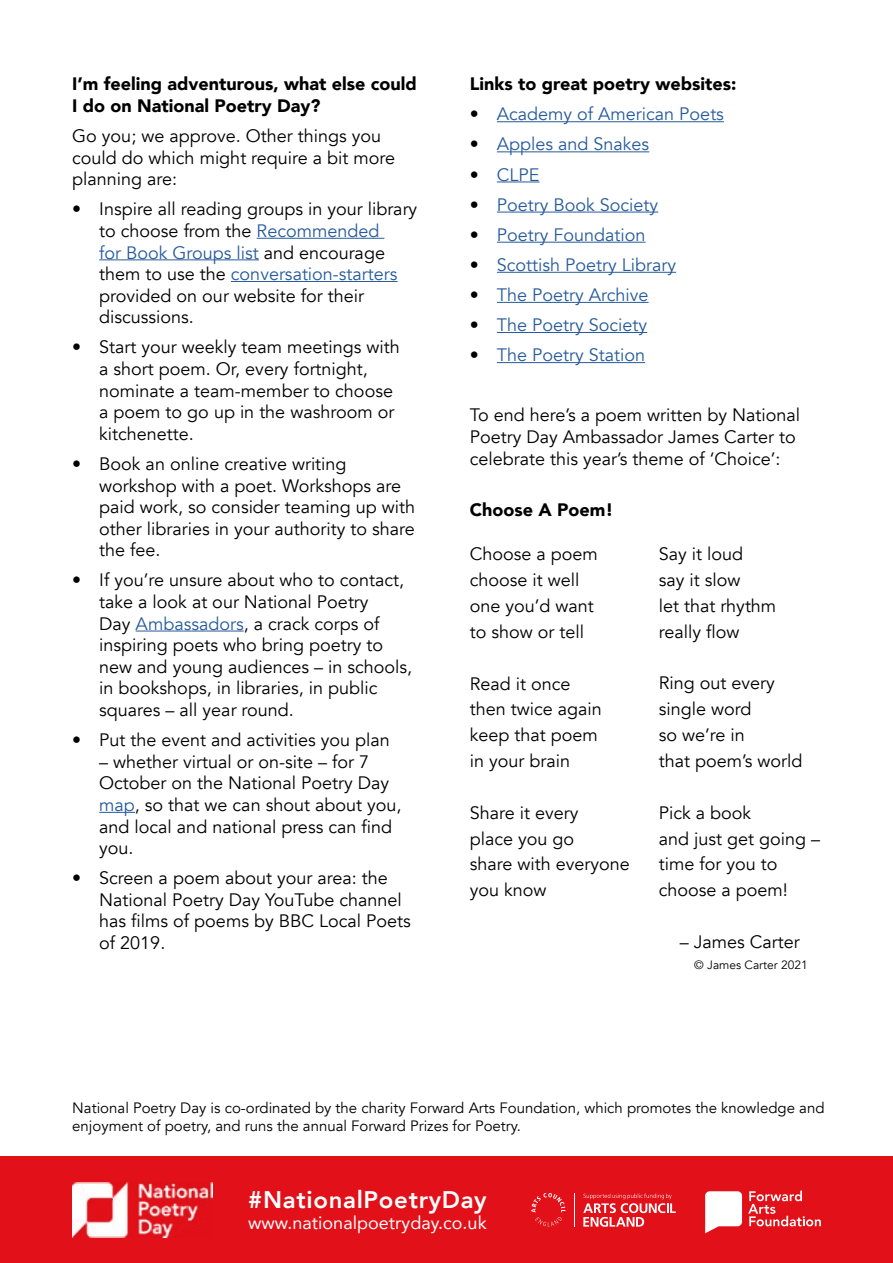
<style>
.page{position:relative;width:893px;height:1263px;background:#fff}
.page>*{position:absolute;margin:0;border:0;box-sizing:border-box;transform-origin:0 0}
.t1{font:800 24px "Avenir";letter-spacing:.03em;color:#fff}
.t2{font:18px/21.6px "Avenir";color:#000}
.t3{font:18px "Avenir";color:#275b9b}
.t4{font:900 18px/21.6px "Avenir";color:#000}
.t5{font:18px "Avenir";color:#fff}
.t6{font:15px/18px "Avenir";color:#000}
.t7{font:12px "Avenir";color:#000}
.s1{color:#275b9b}
.s2{color:#000}
</style>
<div class="page">
<div style="left:0;top:1157px;width:893px;height:106px;background:#e21018"></div>
<svg style="left:583px;top:1193px;width:93px;height:34px"></svg>
<svg style="left:531px;top:1193px;width:34px;height:33px"></svg>
<hr style="left:574px;top:1193px;width:1px;height:33px;background:#fff">
<svg style="left:748px;top:1190px;width:73px;height:36px"></svg>
<svg style="left:705px;top:1191px;width:37px;height:42px;background:#fadbdc"></svg>
<img style="left:72px;top:1182px;width:140px;height:55px">
<hr style="left:257px;top:238px;width:127px;height:1px;background:#275b9b">
<hr style="left:99px;top:259px;width:160px;height:1px;background:#275b9b">
<hr style="left:231px;top:281px;width:167px;height:1px;background:#275b9b">
<hr style="left:136px;top:631px;width:108px;height:1px;background:#275b9b">
<hr style="left:99px;top:812px;width:36px;height:1px;background:#275b9b">
<hr style="left:497px;top:121px;width:227px;height:1px;background:#275b9b">
<hr style="left:497px;top:151px;width:152px;height:1px;background:#275b9b">
<hr style="left:497px;top:181px;width:43px;height:1px;background:#275b9b">
<hr style="left:497px;top:212px;width:161px;height:1px;background:#275b9b">
<hr style="left:497px;top:242px;width:149px;height:1px;background:#275b9b">
<hr style="left:497px;top:272px;width:179px;height:1px;background:#275b9b">
<hr style="left:497px;top:302px;width:152px;height:1px;background:#275b9b">
<hr style="left:497px;top:332px;width:150px;height:1px;background:#275b9b">
<hr style="left:497px;top:362px;width:148px;height:1px;background:#275b9b">
<p class="t4" style="left:72px;top:73px;width:346px">I’m feeling adventurous, what else could<br>I do on National Poetry Day?</p>
<p class="t2" style="left:72px;top:125px;width:324px">Go you; we approve. Other things you could do which might require a bit more planning are:</p>
<p class="t2" style="left:99px;top:199px;width:320px;text-indent:-27px">• Inspire all reading groups in your library to choose from the <span class="s1">Recommended<br>for Book Groups list</span> and encourage them to use the <span class="s1">conversation-starters </span>provided on our website for their discussions.</p>
<p class="t2" style="left:99px;top:337px;width:302px;text-indent:-27px">• Start your weekly team meetings with a short poem. Or, every fortnight, nominate a team-member to choose a poem to go up in the washroom or kitchenette.</p>
<p class="t2" style="left:99px;top:453px;width:317px;text-indent:-27px">• Book an online creative writing workshop with a poet. Workshops are paid work, so consider teaming up with other libraries in your authority to share the fee.</p>
<p class="t2" style="left:99px;top:570px;width:314px;text-indent:-27px">• If you’re unsure about who to contact, take a look at our National Poetry<br>Day <span class="s1">Ambassadors</span>, a crack corps of inspiring poets who bring poetry to new and young audiences – in schools, in bookshops, in libraries, in public squares – all year round.</p>
<p class="t2" style="left:72px;top:729px;width:319px">• Put the event and activities you plan</p>
<p class="t2" style="left:99px;top:751px;width:304px">– whether virtual or on-site – for 7<br>October on the National Poetry Day <span class="s1">map</span>, so that we can shout about you, and local and national press can find you.</p>
<p class="t2" style="left:99px;top:867px;width:313px;text-indent:-27px">• Screen a poem about your area: the<br>National Poetry Day YouTube channel has films of poems by BBC Local Poets of 2019.</p>
<p class="t4" style="left:470px;top:73px;width:268px">Links to great poetry websites:</p>
<p class="t3" style="left:470px;top:103px;width:256px"><span class="s2">•</span> Academy of American Poets</p>
<p class="t3" style="left:470px;top:134px;width:181px"><span class="s2">•</span> Apples and Snakes</p>
<p class="t3" style="left:470px;top:164px;width:71px"><span class="s2">•</span> CLPE</p>
<p class="t3" style="left:470px;top:194px;width:190px"><span class="s2">•</span> Poetry Book Society</p>
<p class="t3" style="left:470px;top:224px;width:177px"><span class="s2">•</span> Poetry Foundation</p>
<p class="t3" style="left:470px;top:254px;width:208px"><span class="s2">•</span> Scottish Poetry Library</p>
<p class="t3" style="left:470px;top:284px;width:180px"><span class="s2">•</span> The Poetry Archive</p>
<p class="t3" style="left:470px;top:314px;width:179px"><span class="s2">•</span> The Poetry Society</p>
<p class="t3" style="left:470px;top:344px;width:177px"><span class="s2">•</span> The Poetry Station</p>
<p class="t2" style="left:470px;top:405px;width:332px">To end here’s a poem written by National<br>Poetry Day Ambassador James Carter to celebrate this year’s theme of ‘Choice’:</p>
<p class="t4" style="left:470px;top:499px;width:145px">Choose A Poem!</p>
<p class="t2" style="left:659px;top:541px;width:119px;line-height:25.8px">Say it loud<br>say it slow<br>let that rhythm really flow</p>
<p class="t2" style="left:659px;top:671px;width:145px;line-height:25.8px">Ring out every single word<br>so we’re in<br>that poem’s world</p>
<p class="t2" style="left:659px;top:800px;width:163px;line-height:25.8px">Pick a book<br>and just get going – time for you to choose a poem!</p>
<p class="t2" style="left:680px;top:931px;width:121px">– James Carter</p>
<p class="t2" style="left:470px;top:541px;width:130px;line-height:25.8px">Choose a poem choose it well one you’d want to show or tell</p>
<p class="t2" style="left:470px;top:671px;width:133px;line-height:25.8px">Read it once then twice again keep that poem in your brain</p>
<p class="t2" style="left:470px;top:800px;width:162px;line-height:25.8px">Share it every<br>place you go<br>share with everyone you know</p>
<p class="t7" style="left:694px;top:957px;width:115px">© James Carter 2021</p>
<p class="t6" style="left:72px;top:1099px;width:754px">National Poetry Day is co-ordinated by the charity Forward Arts Foundation, which promotes the knowledge and enjoyment of poetry, and runs the annual Forward Prizes for Poetry.</p>
<h1 class="t1" style="left:248px;top:1181px;width:240px">#NationalPoetryDay</h1>
<p class="t5" style="left:248px;top:1208px;width:240px">www.nationalpoetryday.co.uk</p>
</div>
